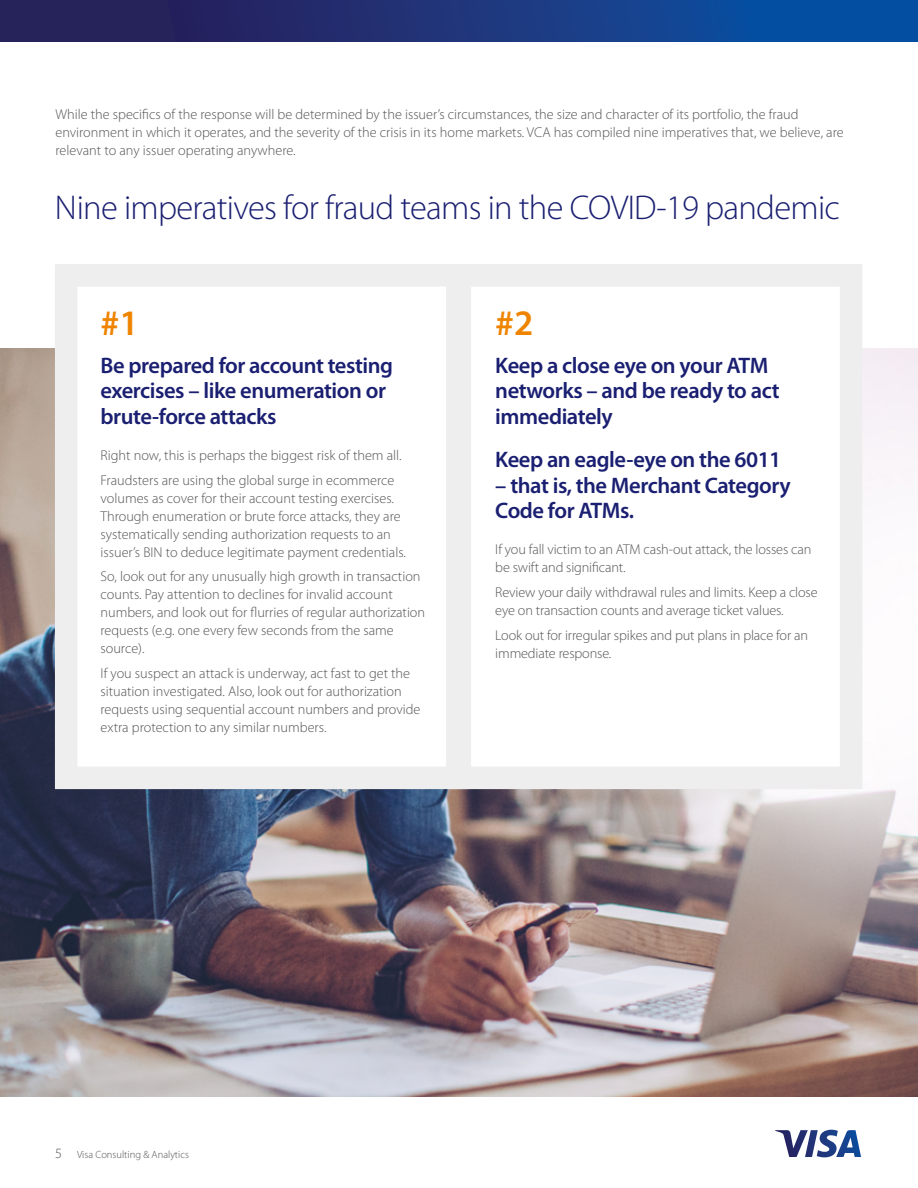
<style>
.page{position:relative;width:918px;height:1188px;background:#fff}
.page>*{position:absolute;margin:0;border:0;box-sizing:border-box;transform-origin:0 0}
.t1{font:600 36px "Myriad Pro";color:#ef8400}
.t2{font:300 34.5px "Myriad Pro";letter-spacing:-.02em;color:#1a1f71}
.t3{font:600 22.5px/25.5px "Myriad Pro";letter-spacing:-.02em;color:#1a1f71}
.t4{font:300 14.25px/18px "Myriad Pro";color:#545456}
.t5{font:300 10.5px "Myriad Pro";color:#545456}
.s1{font-size:14.25px}
</style>
<div class="page">
<svg style="left:775px;top:1130px;width:86px;height:27px"></svg>
<div style="left:0;top:0;width:918px;height:41px;background:linear-gradient(to right,#2e1a4e,#0653aa)"></div>
<img style="left:0;top:348px;width:918px;height:748px">
<div style="left:55px;top:264px;width:414px;height:525px;background:#fff;border:22px solid #eee"></div>
<div style="left:449px;top:264px;width:413px;height:525px;background:#fff;border:22px solid #eee"></div>
<p class="t4" style="left:55px;top:105px;width:790px">While the specifics of the response will be determined by the issuer’s circumstances, the size and character of its portfolio, the fraud environment in which it operates, and the severity of the crisis in its home markets. VCA has compiled nine imperatives that, we believe, are relevant to any issuer operating anywhere.</p>
<h2 class="t2" style="left:55px;top:189px;width:786px">Nine imperatives for fraud teams in the COVID-19 pandemic</h2>
<p class="t1" style="left:100px;top:303px;width:40px">#1</p>
<p class="t3" style="left:100px;top:353px;width:294px">Be prepared for account testing exercises – like enumeration or brute-force attacks</p>
<p class="t4" style="left:100px;top:443px;width:303px;line-height:24.8px">Right now, this is perhaps the biggest risk of them all.<br>Fraudsters are using the global surge in ecommerce</p>
<p class="t4" style="left:100px;top:489px;width:307px">volumes as cover for their account testing exercises.<br>Through enumeration or brute force attacks, they are systematically sending authorization requests to an issuer’s BIN to deduce legitimate payment credentials.</p>
<p class="t4" style="left:100px;top:568px;width:326px">So, look out for any unusually high growth in transaction counts. Pay attention to declines for invalid account numbers, and look out for flurries of regular authorization requests (e.g. one every few seconds from the same source).</p>
<p class="t4" style="left:100px;top:665px;width:322px">If you suspect an attack is underway, act fast to get the situation investigated. Also, look out for authorization requests using sequential account numbers and provide extra protection to any similar numbers.</p>
<p class="t1" style="left:495px;top:303px;width:40px">#2</p>
<p class="t3" style="left:495px;top:353px;width:286px">Keep a close eye on your ATM networks – and be ready to act immediately</p>
<p class="t3" style="left:495px;top:447px;width:288px">Keep an eagle-eye on the 6011</p>
<p class="t3" style="left:495px;top:473px;width:297px">– that is, the Merchant Category<br>Code for ATMs.</p>
<p class="t4" style="left:495px;top:541px;width:318px">If you fall victim to an ATM cash-out attack, the losses can be swift and significant.</p>
<p class="t4" style="left:495px;top:584px;width:324px">Review your daily withdrawal rules and limits. Keep a close eye on transaction counts and average ticket values.</p>
<p class="t4" style="left:495px;top:626px;width:314px">Look out for irregular spikes and put plans in place for an immediate response.</p>
<p class="t5" style="left:55px;top:1148px;width:135px"><span class="s1">5</span> Visa Consulting &amp; Analytics</p>
</div>
